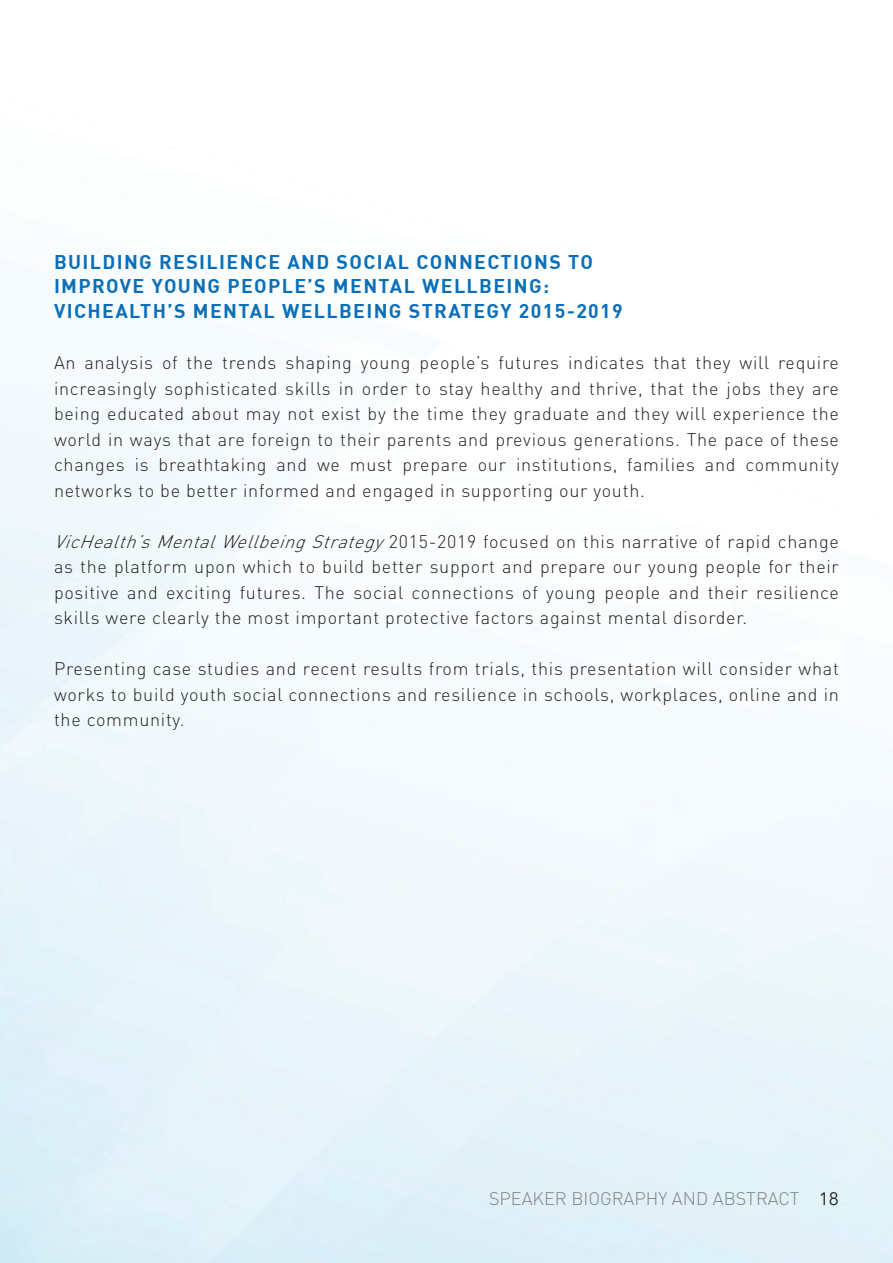
<style>
.page{position:relative;width:893px;height:1263px;background:#fff}
.page>*{position:absolute;margin:0;border:0;box-sizing:border-box;transform-origin:0 0}
.t1{font:700 19.5px/24.8px "DIN";letter-spacing:.07em;color:#0a6fb8}
.t2{font:300 18px/25.5px "DIN";letter-spacing:.04em;color:#231f20;text-align:justify}
.t3{font:300 18px "DIN";color:#808285}
.s1{font-style:italic}
.s2{font-family:"Avenir";font-weight:400;color:#231f20}
</style>
<div class="page">
<h2 class="t1" style="left:54px;top:248px;width:570px">BUILDING RESILIENCE AND SOCIAL CONNECTIONS TO<br>IMPROVE YOUNG PEOPLE’S MENTAL WELLBEING:<br>VICHEALTH’S MENTAL WELLBEING STRATEGY 2015-2019</h2>
<p class="t2" style="left:54px;top:350px;width:786px">An analysis of the trends shaping young people’s futures indicates that they will require increasingly sophisticated skills in order to stay healthy and thrive, that the jobs they are being educated about may not exist by the time they graduate and they will experience the world in ways that are foreign to their parents and previous generations. The pace of these changes is breathtaking and we must prepare our institutions, families and community networks to be better informed and engaged in supporting our youth.</p>
<p class="t2" style="left:54px;top:528px;width:786px"><span class="s1">VicHealth’sMentalWellbeingStrategy</span>2015-2019 focused on this narrative of rapid change as the platform upon which to build better support and prepare our young people for their positive and exciting futures. The social connections of young people and their resilience skills were clearly the most important protective factors against mental disorder.</p>
<p class="t2" style="left:54px;top:656px;width:786px">Presenting case studies and recent results from trials, this presentation will consider what works to build youth social connections and resilience in schools, workplaces, online and in the community.</p>
<p class="t3" style="left:489px;top:1188px;width:351px">SPEAKER BIOGRAPHY AND ABSTRACT <span class="s2">18</span></p>
</div>
